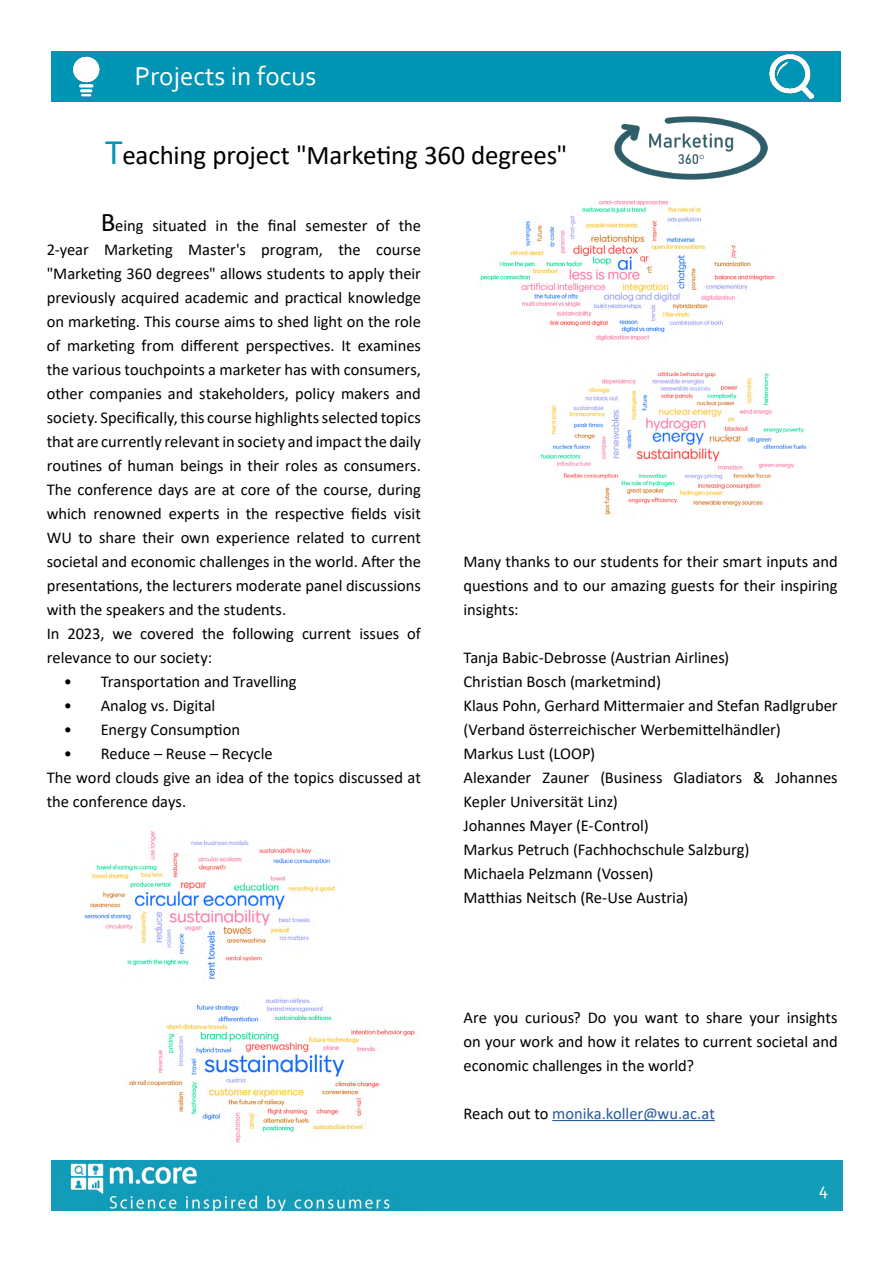
<style>
.page{position:relative;width:893px;height:1263px;background:#fff}
.page>*{position:absolute;margin:0;border:0;box-sizing:border-box;transform-origin:0 0}
.t1{font:27px "Calibri";letter-spacing:-.005em;color:#000}
.t2{font:27px "Corbel";color:#fff}
.t3{font:18px "Corbel";color:#fff}
.t4{font:16.5px/24px "Calibri";color:#000}
.t5{font:16.5px "Calibri";color:#275b9b}
.s1{font-size:36px;color:#0095b4}
.s2{font-size:27px}
.s3{color:#000}
</style>
<div class="page">
<img style="left:51px;top:1160px;width:754px;height:51px">
<div style="left:805px;top:1160px;width:37px;height:51px;background:#139db9"></div>
<div style="left:51px;top:51px;width:790px;height:50px;background:#0095b4"></div>
<hr style="left:552px;top:1120px;width:163px;height:1px;background:#275b9b">
<img style="left:72px;top:56px;width:28px;height:41px">
<img style="left:770px;top:54px;width:43px;height:45px">
<img style="left:614px;top:116px;width:153px;height:64px">
<img style="left:84px;top:830px;width:251px;height:150px">
<img style="left:127px;top:998px;width:291px;height:145px">
<img style="left:480px;top:199px;width:296px;height:142px">
<img style="left:539px;top:371px;width:268px;height:144px">
<h1 class="t2" style="left:135px;top:59px;width:183px">Projects in focus</h1>
<h1 class="t1" style="left:105px;top:136px;width:464px"><span class="s1">T</span>eaching project "Marketing 360 degrees"</h1>
<p class="t4" style="left:47px;top:213px;width:376px;text-indent:54px"><span class="s2">B</span>eing situated in the final semester of the 2-year Marketing Master's program, the course "Marketing 360 degrees" allows students to apply their previously acquired academic and practical knowledge on marketing. This course aims to shed light on the role of marketing from different perspectives. It examines the various touchpoints a marketer has with consumers, other companies and stakeholders, policy makers and society. Specifically, this course highlights selected topics that are currently relevant in society and impact the daily routines of human beings in their roles as consumers.<br>The conference days are at core of the course, during which renowned experts in the respective fields visit WU to share their own experience related to current societal and economic challenges in the world. After the presentations, the lecturers moderate panel discussions with the speakers and the students.<br>In 2023, we covered the following current issues of relevance to our society:</p>
<p class="t4" style="left:64px;top:669px;width:234px">• Transportation and Travelling</p>
<p class="t4" style="left:64px;top:693px;width:153px">• Analog vs. Digital</p>
<p class="t4" style="left:64px;top:717px;width:178px">• Energy Consumption</p>
<p class="t4" style="left:47px;top:741px;width:376px;text-indent:17px">• Reduce – Reuse – Recycle<br>The word clouds give an idea of the topics discussed at the conference days.</p>
<p class="t4" style="left:463px;top:549px;width:376px;text-align:justify">Many thanks to our students for their smart inputs and questions and to our amazing guests for their inspiring insights:</p>
<p class="t4" style="left:463px;top:645px;width:376px">Tanja Babic-Debrosse (Austrian Airlines)<br>Christian Bosch (marketmind)<br>Klaus Pohn, Gerhard Mittermaier and Stefan Radlgruber (Verband österreichischer Werbemittelhändler)<br>Markus Lust (LOOP)<br>Alexander Zauner (Business Gladiators &amp; Johannes Kepler Universität Linz)<br>Johannes Mayer (E-Control)<br>Markus Petruch (Fachhochschule Salzburg)<br>Michaela Pelzmann (Vossen)<br>Matthias Neitsch (Re-Use Austria)</p>
<p class="t4" style="left:463px;top:1005px;width:376px;text-align:justify">Are you curious? Do you want to share your insights on your work and how it relates to current societal and economic challenges in the world?</p>
<p class="t5" style="left:463px;top:1102px;width:253px"><span class="s3">Reach out to</span> monika.koller@wu.ac.at</p>
<p class="t3" style="left:819px;top:1178px;width:11px">4</p>
</div>
